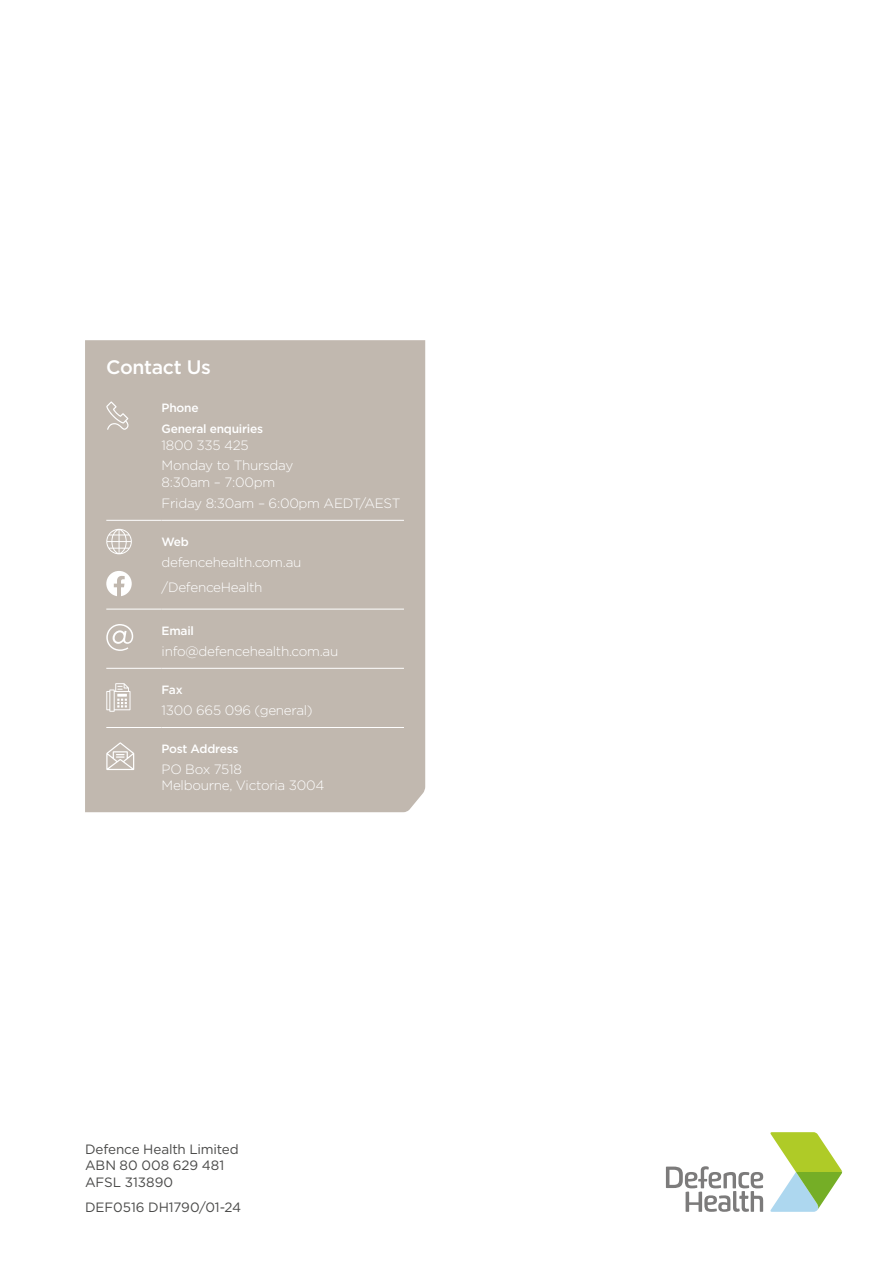
<style>
.page{position:relative;width:893px;height:1263px;background:#fff}
.page>*{position:absolute;margin:0;border:0;box-sizing:border-box;transform-origin:0 0}
.t1{font:500 19.5px "Gotham";letter-spacing:-.02em;color:#fff}
.t2{font:300 13.5px/20.7px "Gotham";letter-spacing:-.02em;color:#fff}
.t3{font:13.5px/16.5px "Gotham";letter-spacing:-.005em;color:#4a4a49}
.t4{font:500 12px/20.7px "Gotham";letter-spacing:-.02em;color:#fff}
</style>
<div class="page">
<div style="left:85px;top:340px;width:340px;height:472px;background:#c1b8af"></div>
<hr style="left:106px;top:520px;width:56px;height:1px;background:#fff">
<hr style="left:162px;top:520px;width:242px;height:1px;background:#fff">
<hr style="left:106px;top:609px;width:56px;height:1px;background:#fff">
<hr style="left:162px;top:609px;width:242px;height:1px;background:#fff">
<hr style="left:106px;top:668px;width:56px;height:1px;background:#fff">
<hr style="left:162px;top:668px;width:242px;height:1px;background:#fff">
<hr style="left:106px;top:727px;width:56px;height:1px;background:#fff">
<hr style="left:162px;top:727px;width:242px;height:1px;background:#fff">
<svg style="left:106px;top:401px;width:23px;height:29px"></svg>
<svg style="left:106px;top:529px;width:26px;height:25px"></svg>
<svg style="left:106px;top:571px;width:26px;height:25px"></svg>
<svg style="left:106px;top:624px;width:27px;height:27px"></svg>
<svg style="left:106px;top:683px;width:25px;height:29px"></svg>
<svg style="left:106px;top:742px;width:28px;height:28px"></svg>
<svg style="left:770px;top:1132px;width:72px;height:80px"></svg>
<svg style="left:666px;top:1166px;width:97px;height:46px"></svg>
<h1 class="t1" style="left:106px;top:355px;width:106px">Contact Us</h1>
<p class="t4" style="left:162px;top:397px;width:103px">Phone<br>General enquiries</p>
<p class="t2" style="left:162px;top:434px;width:133px">1800 335 425<br>Monday to Thursday</p>
<p class="t2" style="left:162px;top:471px;width:240px">8:30am – 7:00pm<br>Friday 8:30am – 6:00pm AEDT/AEST</p>
<p class="t4" style="left:162px;top:531px;width:29px">Web</p>
<p class="t2" style="left:162px;top:549px;width:141px;line-height:25px">defencehealth.com.au /DefenceHealth</p>
<p class="t4" style="left:162px;top:620px;width:34px">Email</p>
<p class="t2" style="left:162px;top:640px;width:178px">info@defencehealth.com.au</p>
<p class="t4" style="left:162px;top:679px;width:23px">Fax</p>
<p class="t2" style="left:162px;top:699px;width:153px">1300 665 096 (general)</p>
<p class="t4" style="left:162px;top:738px;width:78px">Post Address</p>
<p class="t2" style="left:162px;top:760px;width:164px;line-height:16.5px">PO Box 7518<br>Melbourne, Victoria 3004</p>
<p class="t3" style="left:85px;top:1140px;width:155px">Defence Health Limited<br>ABN 80 008 629 481<br>AFSL 313890</p>
<p class="t3" style="left:85px;top:1198px;width:158px">DEF0516 DH1790/01-24</p>
</div>
